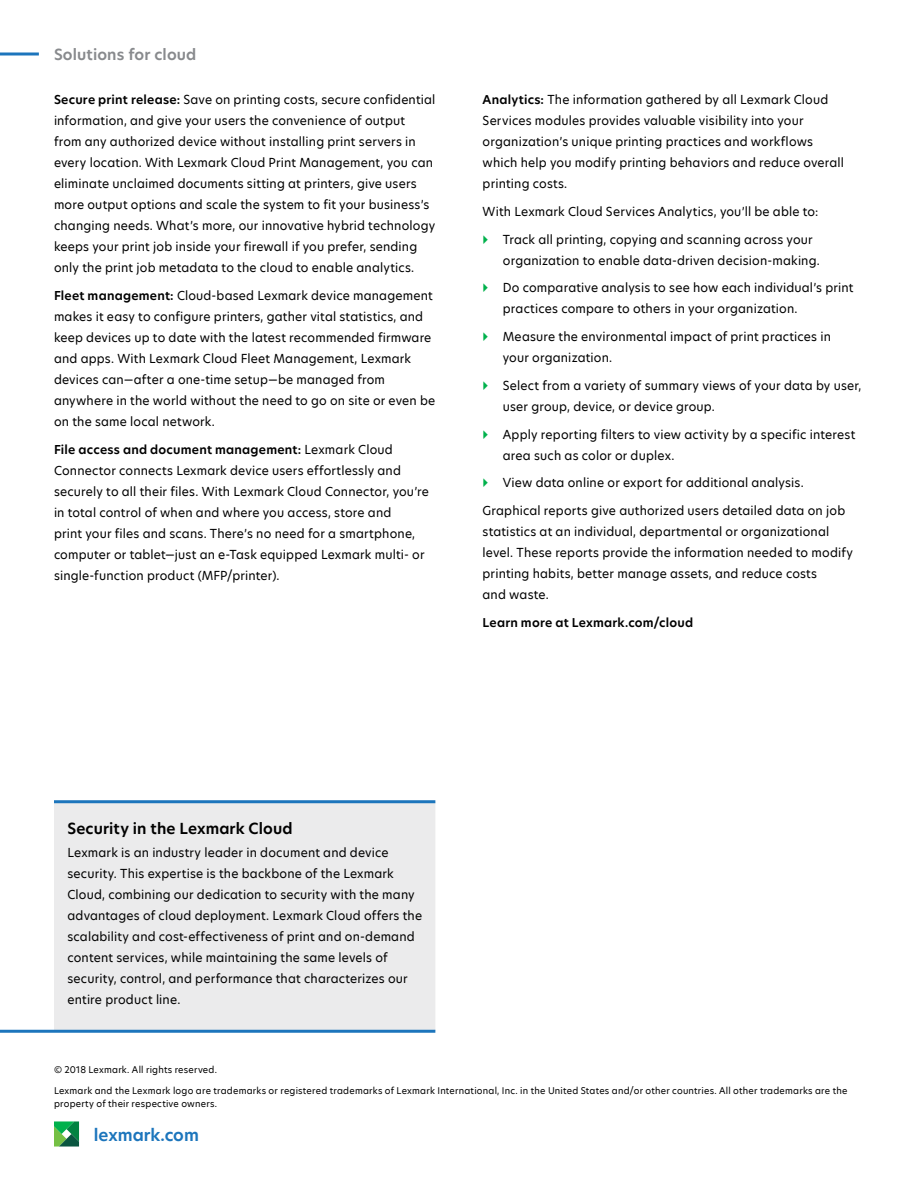
<style>
.page{position:relative;width:918px;height:1188px;background:#fff}
.page>*{position:absolute;margin:0;border:0;box-sizing:border-box;transform-origin:0 0}
.t1{font:600 16.5px "TP Hero";color:#1c75bc}
.t2{font:600 15px "TP Hero";letter-spacing:.01em;color:#000}
.t3{font:600 15px "TP Hero";letter-spacing:.01em;color:#888a8d}
.t4{font:12px/21px "TP Hero";letter-spacing:.015em;color:#000}
.t5{font:600 12px "TP Hero";letter-spacing:.015em;color:#000}
.t6{font:9px/13.5px "TP Hero";letter-spacing:.025em;color:#000}
.s1{font-weight:600}
</style>
<div class="page">
<svg style="left:0;top:52px;width:39px;height:4px"></svg>
<svg style="left:54px;top:1121px;width:25px;height:26px"></svg>
<div style="left:54px;top:803px;width:381px;height:227px;background:#ebebec"></div>
<hr style="left:0;top:1030px;width:54px;height:3px;background:#1c75bc">
<hr style="left:54px;top:800px;width:381px;height:3px;background:#1c75bc">
<hr style="left:54px;top:1030px;width:381px;height:3px;background:#1c75bc">
<p class="t3" style="left:54px;top:44px;width:144px">Solutions for cloud</p>
<p class="t4" style="left:54px;top:89px;width:383px"><span class="s1">Secure print release:</span> Save on printing costs, secure confidential information, and give your users the convenience of output from any authorized device without installing print servers in every location. With Lexmark Cloud Print Management, you can eliminate unclaimed documents sitting at printers, give users more output options and scale the system to fit your business’s changing needs. What’s more, our innovative hybrid technology keeps your print job inside your firewall if you prefer, sending only the print job metadata to the cloud to enable analytics.</p>
<p class="t4" style="left:54px;top:285px;width:383px"><span class="s1">Fleet management:</span> Cloud-based Lexmark device management makes it easy to configure printers, gather vital statistics, and keep devices up to date with the latest recommended firmware and apps. With Lexmark Cloud Fleet Management, Lexmark devices can—after a one-time setup—be managed from anywhere in the world without the need to go on site or even be on the same local network.</p>
<p class="t4" style="left:54px;top:439px;width:377px"><span class="s1">File access and document management:</span> Lexmark Cloud Connector connects Lexmark device users effortlessly and securely to all their files. With Lexmark Cloud Connector, you’re in total control of when and where you access, store and<br>print your files and scans. There’s no need for a smartphone, computer or tablet—just an e-Task equipped Lexmark multi- or single-function product (MFP/printer).</p>
<p class="t4" style="left:483px;top:89px;width:363px"><span class="s1">Analytics:</span> The information gathered by all Lexmark Cloud Services modules provides valuable visibility into your organization’s unique printing practices and workflows which help you modify printing behaviors and reduce overall printing costs.</p>
<p class="t4" style="left:483px;top:201px;width:337px">With Lexmark Cloud Services Analytics, you’ll be able to:</p>
<p class="t4" style="left:503px;top:229px;width:319px">Track all printing, copying and scanning across your organization to enable data-driven decision-making.</p>
<p class="t4" style="left:503px;top:277px;width:352px">Do comparative analysis to see how each individual’s print practices compare to others in your organization.</p>
<p class="t4" style="left:503px;top:326px;width:330px">Measure the environmental impact of print practices in your organization.</p>
<p class="t4" style="left:503px;top:375px;width:360px">Select from a variety of summary views of your data by user, user group, device, or device group.</p>
<p class="t4" style="left:503px;top:424px;width:354px">Apply reporting filters to view activity by a specific interest area such as color or duplex.</p>
<p class="t4" style="left:503px;top:472px;width:302px">View data online or export for additional analysis.</p>
<p class="t4" style="left:483px;top:500px;width:372px">Graphical reports give authorized users detailed data on job statistics at an individual, departmental or organizational level. These reports provide the information needed to modify printing habits, better manage assets, and reduce costs<br>and waste.</p>
<p class="t5" style="left:483px;top:614px;width:212px">Learn more at Lexmark.com/cloud</p>
<p class="t2" style="left:68px;top:818px;width:227px">Security in the Lexmark Cloud</p>
<p class="t4" style="left:68px;top:842px;width:356px">Lexmark is an industry leader in document and device security. This expertise is the backbone of the Lexmark Cloud, combining our dedication to security with the many advantages of cloud deployment. Lexmark Cloud offers the scalability and cost-effectiveness of print and on-demand content services, while maintaining the same levels of security, control, and performance that characterizes our entire product line.</p>
<p class="t6" style="left:54px;top:1063px;width:165px">© 2018 Lexmark. All rights reserved.</p>
<p class="t6" style="left:54px;top:1083px;width:795px">Lexmark and the Lexmark logo are trademarks or registered trademarks of Lexmark International, Inc. in the United States and/or other countries. All other trademarks are the property of their respective owners.</p>
<h1 class="t1" style="left:94px;top:1123px;width:106px">lexmark.com</h1>
</div>
